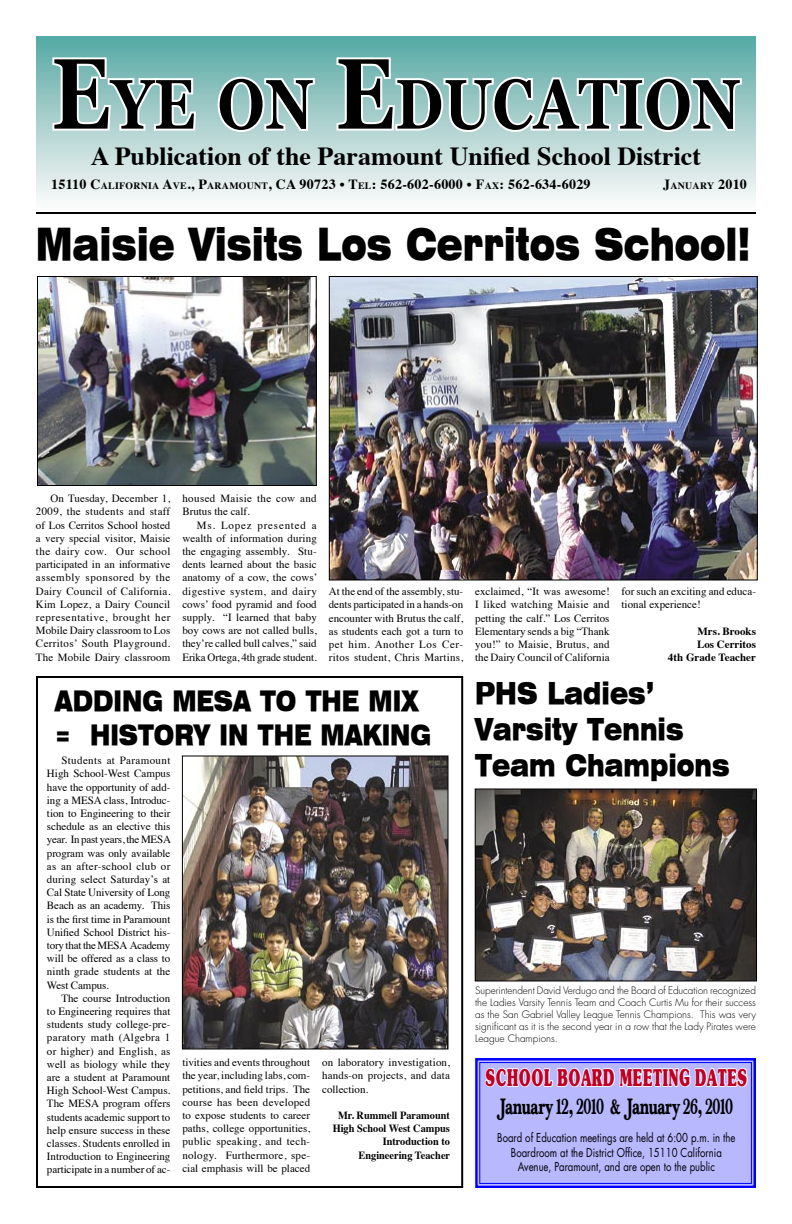
<style>
.page{position:relative;width:792px;height:1224px;background:#fff}
.page>*{position:absolute;margin:0;border:0;box-sizing:border-box;transform-origin:0 0}
.t1{font:700 70px "Georgia";letter-spacing:.015em;color:#000;scale:.82 1}
.Headline{font:44px "Swiss 721 Black Extended BT";color:#000;scale:.68 1}
.Headline-2{font:30px/36px "Swiss 721 Black Extended BT";color:#000;scale:.7 1}
.Headline-3{font:28px/33.6px "Swiss 721 Black Extended BT";color:#000;scale:.7 1}
.t2{font:700 26px "Times";color:#000}
.t3{font:24px "Subway";letter-spacing:.05em;color:#be0027;scale:.56 1}
.t4{font:700 23px "Baskerville T";letter-spacing:-.03em;color:#000;scale:.61 1}
.t5{font:700 14px "Times";letter-spacing:.02em;color:#000}
.t6{font:12px "Futura";color:#000;scale:.8 1}
.Body_TEXT{font:11px/13.2px "Times";color:#000;text-align:justify}
.Body_TEXT-2{font:700 11px/13.2px "Times";color:#000;text-align:center;scale:.94 1}
.Body_TEXT-3{font:700 11px "Times";color:#000}
.Body_TEXT-4{font:11px/13.2px "Times";letter-spacing:.035em;color:#000}
.t7{font:300 10px/12px "Futura";color:#000;text-align:justify}
.t8{font:700 9.8px "Times";letter-spacing:.03em;color:#000}
.s1{font-size:100px}
.s2{font-size:9.8px}
.s3{font-size:14px}
</style>
<div class="page">
<div style="left:36px;top:36px;width:720px;height:175px;background:linear-gradient(to bottom,#56a8a3,#fffcfc)"></div>
<hr style="left:36px;top:212px;width:720px;height:2px;background:#000">
<svg style="left:50px;top:55px;width:148px;height:78px"></svg>
<svg style="left:215px;top:75px;width:102px;height:60px"></svg>
<svg style="left:335px;top:55px;width:409px;height:80px"></svg>
<svg style="left:475px;top:1058px;width:281px;height:130px"></svg>
<img style="left:39px;top:278px;width:276px;height:206px">
<div style="left:37px;top:276px;width:280px;height:210px;border:1px solid #000"></div>
<img style="left:331px;top:278px;width:425px;height:300px">
<div style="left:329px;top:276px;width:429px;height:304px;border:1px solid #000"></div>
<img style="left:477px;top:790px;width:278px;height:189px">
<div style="left:475px;top:788px;width:282px;height:193px;border:1px solid #000"></div>
<img style="left:184px;top:757px;width:262px;height:290px">
<div style="left:182px;top:755px;width:266px;height:294px;border:1px solid #000"></div>
<div style="left:36px;top:676px;width:427px;height:512px;border:2px solid #000"></div>
<p class="t1" style="left:52px;top:65px;width:841px"><span class="s1">E</span>YE ON <span class="s1">E</span>DUCATION</p>
<p class="t2" style="left:91px;top:131px;width:612px">A Publication of the Paramount Unified School District</p>
<p class="t5" style="left:51px;top:171px;width:541px">15110 C<span class="s2">ALIFORNIA</span> A<span class="s2">VE</span>., P<span class="s2">ARAMOUNT</span>, CA 90723 • T<span class="s2">EL</span>: 562-602-6000 • F<span class="s2">AX</span>: 562-634-6029</p>
<p class="t8" style="left:663px;top:176px;width:85px"><span class="s3">J</span>ANUARY <span class="s3">2010</span></p>
<p class="Headline" style="left:36px;top:217px;width:1053px">Maisie Visits Los Cerritos School!</p>
<p class="Body_TEXT" style="left:36px;top:491px;width:136px;text-indent:14px">On Tuesday, December 1, 2009, the students and staff of Los Cerritos School hosted a very special visitor, Maisie the dairy cow. Our school participated in an informative assembly sponsored by the Dairy Council of California.<br>Kim Lopez, a Dairy Council representative, brought her Mobile Dairy classroom to Los Cerritos’ South Playground.<br>The Mobile Dairy classroom</p>
<p class="Body_TEXT-4" style="left:182px;top:491px;width:136px">housed Maisie the cow and<br>Brutus the calf.</p>
<p class="Body_TEXT" style="left:182px;top:517px;width:137px;text-indent:14px">Ms. Lopez presented a wealth of information during the engaging assembly. Stu&shy;dents learned about the basic anatomy of a cow, the cows’ digestive system, and dairy cows’ food pyramid and food supply. “I learned that baby boy cows are not called bulls, they’re called bull calves,” said Erika Ortega, 4th grade student.</p>
<p class="Body_TEXT" style="left:329px;top:584px;width:136px">At the end of the assembly, stu&shy;dents participated in a hands-on encounter with Brutus the calf, as students each got a turn to pet him. Another Los Cer&shy;ritos student, Chris Martins,</p>
<p class="Body_TEXT" style="left:475px;top:584px;width:136px">exclaimed, “It was awesome!<br>I liked watching Maisie and petting the calf.” Los Cerritos Elementary sends a big “Thank you!” to Maisie, Brutus, and the Dairy Council of California</p>
<p class="Body_TEXT" style="left:622px;top:584px;width:136px">for such an exciting and educa&shy;tional experience!</p>
<p class="Body_TEXT-3" style="left:698px;top:621px;width:60px">Mrs. Brooks</p>
<p class="Body_TEXT-3" style="left:697px;top:634px;width:60px">Los Cerritos</p>
<p class="Body_TEXT-3" style="left:668px;top:647px;width:90px">4th Grade Teacher</p>
<p class="Headline-3" style="left:55px;top:684px;width:539px">ADDING MESA TO THE MIX = HISTORY IN THE MAKING</p>
<p class="Body_TEXT" style="left:47px;top:753px;width:125px;text-indent:14px">Students at Paramount High School-West Campus have the opportunity of add&shy;ing a MESA class, Introduc&shy;tion to Engineering to their schedule as an elective this year. In past years, the MESA program was only available as an after-school club or during select Saturday’s at Cal State University of Long Beach as an academy. This is the first time in Paramount Unified School District his&shy;tory that the MESA Academy will be offered as a class to ninth grade students at the West Campus.</p>
<p class="Body_TEXT" style="left:47px;top:991px;width:125px;text-indent:14px">The course Introduction to Engineering requires that students study college-pre&shy;paratory math (Algebra 1 or higher) and English, as well as biology while they are a student at Paramount High School-West Campus.<br>The MESA program offers students academic support to help ensure success in these classes. Students enrolled in Introduction to Engineering participate in a number of ac-</p>
<p class="Body_TEXT" style="left:182px;top:1055px;width:129px">tivities and events throughout the year, including labs, com&shy;petitions, and field trips. The course has been developed to expose students to career paths, college opportunities, public speaking, and tech&shy;nology. Furthermore, spe&shy;cial emphasis will be placed</p>
<p class="Body_TEXT" style="left:322px;top:1055px;width:129px">on laboratory investigation, hands-on projects, and data collection.</p>
<p class="Body_TEXT-2" style="left:333px;top:1108px;width:126px">Mr. Rummell Paramount<br>High School West Campus</p>
<p class="Body_TEXT-2" style="left:383px;top:1134px;width:73px">Introduction to</p>
<p class="Body_TEXT-2" style="left:359px;top:1147px;width:99px">Engineering Teacher</p>
<p class="Headline-2" style="left:475px;top:675px;width:365px">PHS Ladies’<br>Varsity Tennis<br>Team Champions</p>
<p class="t7" style="left:475px;top:984px;width:282px">Superintendent David Verdugo and the Board of Education recognized the Ladies Varsity Tennis Team and Coach Curtis Mu for their success as the San Gabriel Valley League Tennis Champions. This was very significant as it is the second year in a row that the Lady Pirates were League Champions.</p>
<p class="t3" style="left:486px;top:1063px;width:469px">SCHOOL BOARD MEETING DATES</p>
<p class="t4" style="left:500px;top:1092px;width:384px">January 12, 2010 &amp; January 26, 2010</p>
<p class="t6" style="left:497px;top:1130px;width:299px">Board of Education meetings are held at 6:00 p.m. in the</p>
<p class="t6" style="left:511px;top:1144px;width:265px">Boardroom at the District Office, 15110 California</p>
<p class="t6" style="left:518px;top:1158px;width:248px">Avenue, Paramount, and are open to the public</p>
</div>
